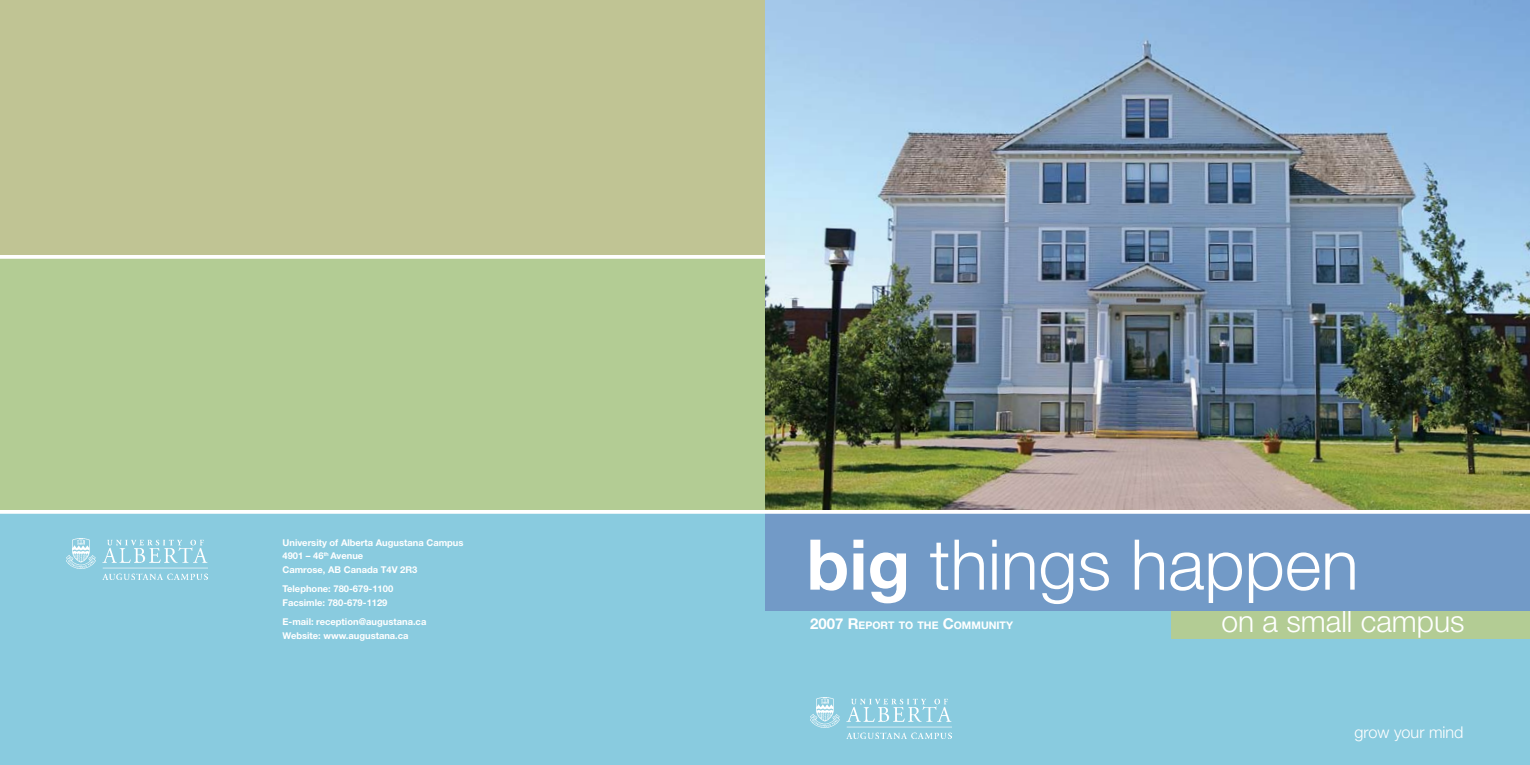
<style>
.page{position:relative;width:1530px;height:765px;background:#fff}
.page>*{position:absolute;margin:0;border:0;box-sizing:border-box;transform-origin:0 0}
.t1{font:300 70px "Helvetica Neue LT Std";color:#fff}
.t2{font:300 30px "Helvetica Neue LT Std";color:#fff}
.t3{font:300 16.25px "Helvetica Neue LT Std";color:#fff}
.t4{font:700 10.5px "Helvetica Neue LT Std";color:#fff}
.t5{font:700 9.38px/13.8px "Helvetica Neue LT Std";color:#fff}
.s1{font-weight:700}
.s2{font-size:15px}
</style>
<div class="page">
<div style="left:0;top:0;width:765px;height:256px;background:#c0c494"></div>
<div style="left:0;top:257px;width:765px;height:265px;background:#b3cc94"></div>
<div style="left:0;top:510px;width:765px;height:255px;background:#89cbdf"></div>
<svg style="left:0;top:255px;width:765px;height:4px;fill:#fff"></svg>
<div style="left:765px;top:510px;width:765px;height:255px;background:#89cbdf"></div>
<div style="left:1171px;top:610px;width:359px;height:29px;background:#b3cc94"></div>
<img style="left:810px;top:698px;width:141px;height:41px">
<img style="left:66px;top:539px;width:142px;height:41px">
<div style="left:765px;top:509px;width:765px;height:101px;background:#729ac7"></div>
<img style="left:765px;top:0;width:765px;height:510px">
<svg style="left:0;top:510px;width:1530px;height:4px;background:#f6fafc"></svg>
<p class="t5" style="left:282px;top:535px;width:183px">University of Alberta Augustana Campus<br>4901 – 46<sup>th</sup> Avenue<br>Camrose, AB Canada T4V 2R3</p>
<p class="t5" style="left:282px;top:582px;width:112px">Telephone: 780-679-1100<br>Facsimle: 780-679-1129</p>
<p class="t5" style="left:282px;top:615px;width:145px">E-mail: reception@augustana.ca<br>Website: www.augustana.ca</p>
<h1 class="t1" style="left:807px;top:522px;width:554px"><span class="s1">big</span> things happen</h1>
<p class="t4" style="left:810px;top:619px;width:204px"><span class="s2">2007 R</span>eport to the <span class="s2">C</span>ommunity</p>
<h2 class="t2" style="left:1221px;top:603px;width:245px">on a small campus</h2>
<h3 class="t3" style="left:1355px;top:722px;width:110px">grow your mind</h3>
</div>
